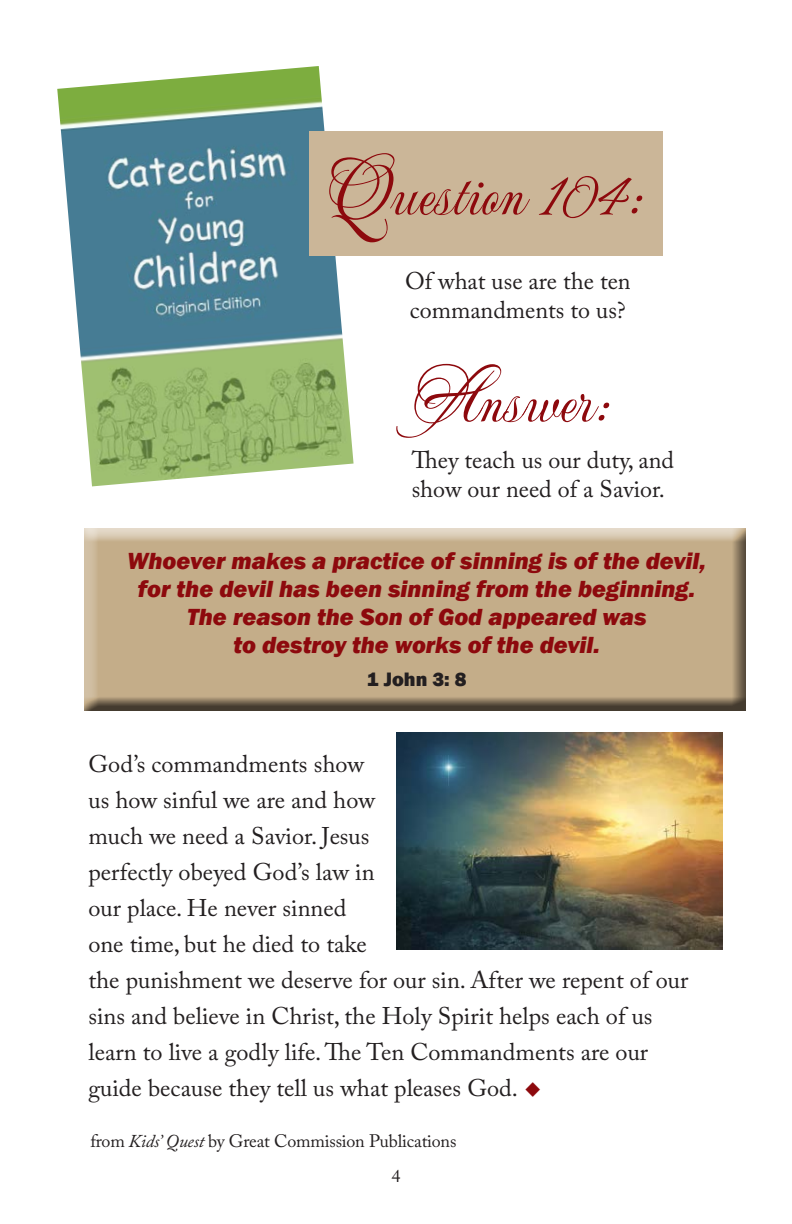
<style>
.page{position:relative;width:792px;height:1224px;background:#fff}
.page>*{position:absolute;margin:0;border:0;box-sizing:border-box;transform-origin:0 0}
.t1{font:72px "Mea Culpa";color:#8d090d}
.t2{font:24px/36px "Adobe Caslon Pro";color:#231f20}
.t3{font:italic 800 24px/28px "Franklin Gothic";color:#8d090d;text-align:center}
.t4{font:800 20px "Franklin Gothic";color:#231f20}
.t5{font:18px "Adobe Caslon Pro";letter-spacing:-.01em;color:#231f20}
.s1{color:#8d090d}
.s2{font-style:italic}
</style>
<div class="page">
<img style="left:57px;top:66px;width:297px;height:420px">
<div style="left:309px;top:131px;width:354px;height:124px;background:#cbb698"></div>
<div style="left:76px;top:528px;width:670px;height:183px;background:#231f20;opacity:.75"></div>
<img style="left:396px;top:732px;width:326px;height:218px">
<p class="t1" style="left:328px;top:147px;width:317px">Question 104:</p>
<p class="t2" style="left:405px;top:266px;width:227px;line-height:28.8px">Of what use are the ten commandments to us?</p>
<p class="t1" style="left:412px;top:354px;width:200px">Answer:</p>
<p class="t2" style="left:412px;top:446px;width:264px;line-height:28.8px">They teach us our duty, and show our need of a Savior.</p>
<p class="t3" style="left:127px;top:547px;width:580px">Whoever makes a practice of sinning is of the devil, for the devil has been sinning from the beginning.<br>The reason the Son of God appeared was<br>to destroy the works of the devil.</p>
<p class="t4" style="left:367px;top:667px;width:101px">1 John 3: 8</p>
<p class="t2" style="left:88px;top:745px;width:601px">God’s commandments show<br>us how sinful we are and how<br>much we need a Savior. Jesus<br>perfectly obeyed God’s law in<br>our place. He never sinned<br>one time, but he died to take<br>the punishment we deserve for our sin. After we repent of our sins and believe in Christ, the Holy Spirit helps each of us learn to live a godly life. The Ten Commandments are our guide because they tell us what pleases God. <span class="s1">◆</span></p>
<p class="t5" style="left:90px;top:1131px;width:367px">from <span class="s2">Kids’ Quest</span> by Great Commission Publications</p>
<p class="t5" style="left:392px;top:1166px;width:10px">4</p>
</div>
